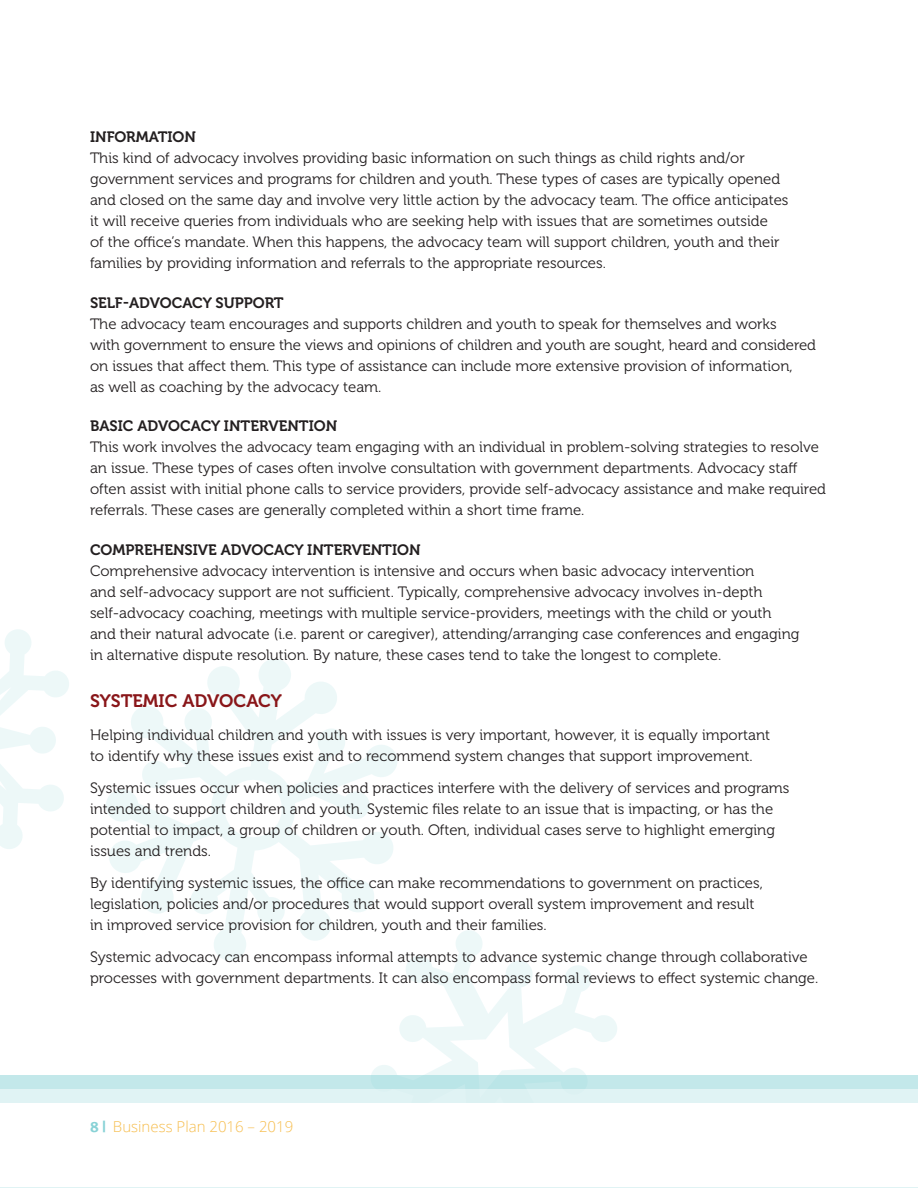
<style>
.page{position:relative;width:918px;height:1188px;background:#fff}
.page>*{position:absolute;margin:0;border:0;box-sizing:border-box;transform-origin:0 0}
._2_0_Sub_Headin{font:18px "Museo 700";color:#891619}
.t1{font:15px/21px "Museo 300";color:#231f20}
._3_0_Tri-Heading{font:15px "Museo 700";color:#231f20}
.t2{font:300 15px "Open Sans";color:#f6bd4d}
.s1{font-family:"Meta Plus";font-weight:700;color:#88d2d6}
</style>
<div class="page">
<svg style="left:106px;top:659px;width:291px;height:302px"></svg>
<svg style="left:369px;top:928px;width:250px;height:148px"></svg>
<svg style="left:0;top:629px;width:69px;height:220px"></svg>
<div style="left:0;top:1076px;width:918px;height:112px;background:#c3e8ea"></div>
<div style="left:0;top:1089px;width:918px;height:99px;background:#e0f3f4"></div>
<div style="left:1px;top:1103px;width:917px;height:84px;background:#fff"></div>
<p class="_3_0_Tri-Heading" style="left:90px;top:128px;width:108px">INFORMATION</p>
<p class="t1" style="left:90px;top:147px;width:700px">This kind of advocacy involves providing basic information on such things as child rights and/or government services and programs for children and youth. These types of cases are typically opened and closed on the same day and involve very little action by the advocacy team. The office anticipates it will receive queries from individuals who are seeking help with issues that are sometimes outside<br>of the office’s mandate. When this happens, the advocacy team will support children, youth and their families by providing information and referrals to the appropriate resources.</p>
<p class="_3_0_Tri-Heading" style="left:90px;top:294px;width:195px">SELF-ADVOCACY SUPPORT</p>
<p class="t1" style="left:90px;top:313px;width:728px">The advocacy team encourages and supports children and youth to speak for themselves and works<br>with government to ensure the views and opinions of children and youth are sought, heard and considered on issues that affect them. This type of assistance can include more extensive provision of information,<br>as well as coaching by the advocacy team.</p>
<p class="_3_0_Tri-Heading" style="left:90px;top:418px;width:249px">BASIC ADVOCACY INTERVENTION</p>
<p class="t1" style="left:90px;top:437px;width:738px">This work involves the advocacy team engaging with an individual in problem-solving strategies to resolve an issue. These types of cases often involve consultation with government departments. Advocacy staff often assist with initial phone calls to service providers, provide self-advocacy assistance and make required referrals. These cases are generally completed within a short time frame.</p>
<p class="_3_0_Tri-Heading" style="left:90px;top:541px;width:332px">COMPREHENSIVE ADVOCACY INTERVENTION</p>
<p class="t1" style="left:90px;top:561px;width:711px">Comprehensive advocacy intervention is intensive and occurs when basic advocacy intervention<br>and self-advocacy support are not sufficient. Typically, comprehensive advocacy involves in-depth self-advocacy coaching, meetings with multiple service-providers, meetings with the child or youth and their natural advocate (i.e. parent or caregiver), attending/arranging case conferences and engaging in alternative dispute resolution. By nature, these cases tend to take the longest to complete.</p>
<p class="_2_0_Sub_Headin" style="left:90px;top:691px;width:193px">SYSTEMIC ADVOCACY</p>
<p class="t1" style="left:90px;top:724px;width:682px">Helping individual children and youth with issues is very important, however, it is equally important to identify why these issues exist and to recommend system changes that support improvement.</p>
<p class="t1" style="left:90px;top:777px;width:701px">Systemic issues occur when policies and practices interfere with the delivery of services and programs intended to support children and youth. Systemic files relate to an issue that is impacting, or has the potential to impact, a group of children or youth. Often, individual cases serve to highlight emerging issues and trends.</p>
<p class="t1" style="left:90px;top:873px;width:675px">By identifying systemic issues, the office can make recommendations to government on practices, legislation, policies and/or procedures that would support overall system improvement and result in improved service provision for children, youth and their families.</p>
<p class="t1" style="left:90px;top:947px;width:730px">Systemic advocacy can encompass informal attempts to advance systemic change through collaborative processes with government departments. It can also encompass formal reviews to effect systemic change.</p>
<p class="t2" style="left:90px;top:1116px;width:205px"><span class="s1">8 |</span> Business Plan 2016 – 2019</p>
</div>
